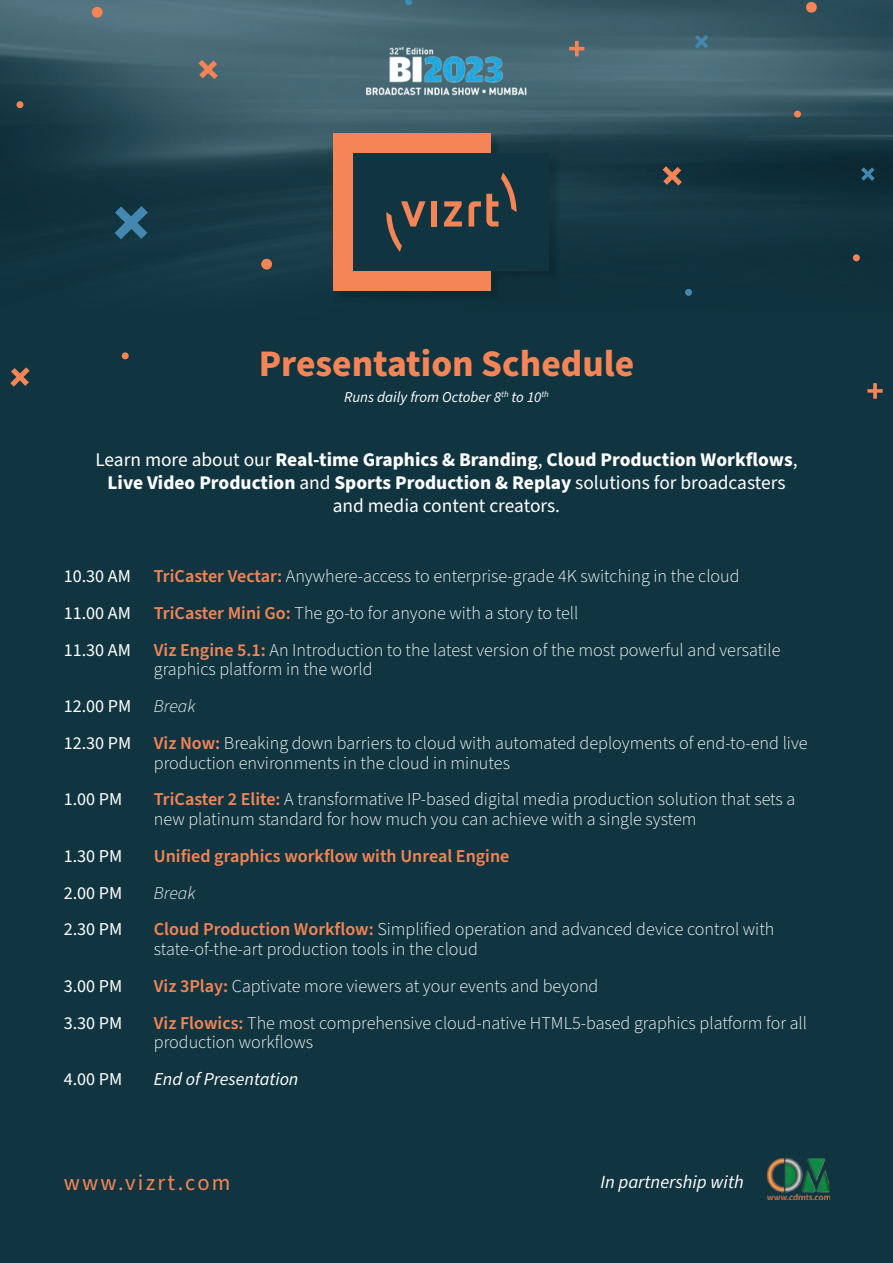
<style>
.page{position:relative;width:893px;height:1263px;background:#103540}
.page>*{position:absolute;margin:0;border:0;box-sizing:border-box;transform-origin:0 0}
.t1{font:700 37.5px "Source Sans Pro";color:#f58556}
.t2{font:22.5px "Source Sans Pro";letter-spacing:.1em;color:#f58556}
.t3{font:700 19.35px/23.2px "Source Sans Pro";color:#fff;text-align:center}
.t4{font:italic 18.45px "Source Sans Pro";color:#fff}
.t5{font:300 18.15px/19.4px "Source Sans Pro";color:#fff}
.t6{font:18.15px "Source Sans Pro";color:#fff}
.t7{font:600 18.15px "Source Sans Pro";color:#f58556}
.t8{font:italic 18.15px "Source Sans Pro";color:#fff}
.t9{font:italic 300 18.15px "Source Sans Pro";color:#fff}
.t10{font:italic 15px "Source Sans Pro";color:#fff}
.s1{font-weight:400}
.s2{font-weight:600;color:#f58556}
.s3{font-style:italic}
</style>
<div class="page">
<img style="left:768px;top:1159px;width:61px;height:40px">
<svg style="left:0;top:0;width:893px;height:123px;fill:#436671"></svg>
<div style="left:335px;top:135px;width:225px;height:166px;background:linear-gradient(to bottom,#1a3a44,#0c2c35)"></div>
<div style="left:333px;top:133px;width:158px;height:158px;background:#f58556"></div>
<div style="left:354px;top:154px;width:195px;height:117px;background:#103540"></div>
<div style="left:431px;top:201px;width:6px;height:26px;background:#f58556"></div>
<svg style="left:444px;top:201px;width:18px;height:25px"></svg>
<svg style="left:386px;top:201px;width:39px;height:51px"></svg>
<svg style="left:469px;top:172px;width:47px;height:54px"></svg>
<svg style="left:861px;top:167px;width:14px;height:14px"></svg>
<svg style="left:695px;top:35px;width:13px;height:14px"></svg>
<svg style="left:115px;top:206px;width:33px;height:33px"></svg>
<div style="left:794px;top:111px;width:7px;height:7px;background:#f58456;border-radius:50%"></div>
<div style="left:853px;top:254px;width:7px;height:7px;background:#f58456;border-radius:50%"></div>
<svg style="left:805px;top:1px;width:12px;height:12px"></svg>
<svg style="left:569px;top:41px;width:15px;height:15px"></svg>
<svg style="left:198px;top:60px;width:20px;height:19px"></svg>
<svg style="left:663px;top:166px;width:19px;height:20px"></svg>
<div style="left:16px;top:101px;width:7px;height:7px;background:#f58556;border-radius:50%"></div>
<svg style="left:405px;top:0;width:7px;height:5px"></svg>
<div style="left:92px;top:7px;width:11px;height:11px;background:#f58556;border-radius:50%"></div>
<svg style="left:867px;top:383px;width:16px;height:16px"></svg>
<svg style="left:10px;top:367px;width:20px;height:20px"></svg>
<div style="left:261px;top:259px;width:11px;height:11px;background:#f58456;border-radius:50%"></div>
<div style="left:122px;top:352px;width:7px;height:7px;background:#f58456;border-radius:50%"></div>
<div style="left:685px;top:289px;width:7px;height:7px;background:#4288b0;border-radius:50%"></div>
<img style="left:366px;top:45px;width:160px;height:52px">
<h1 class="t1" style="left:259px;top:349px;width:377px">Presentation Schedule</h1>
<p class="t10" style="left:344px;top:391px;width:206px">Runs daily from October 8<sup>th</sup> to 10<sup>th</sup></p>
<p class="t3" style="left:95px;top:449px;width:704px"><span class="s1">Learn more about our</span> Real-time Graphics &amp; Branding<span class="s1">,</span> Cloud Production Workflows<span class="s1">,<br></span>Live Video Production <span class="s1">and</span> Sports Production &amp; Replay <span class="s1">solutions for broadcasters and media content creators.</span></p>
<p class="t6" style="left:64px;top:569px;width:69px">10.30 AM</p>
<p class="t5" style="left:154px;top:568px;width:587px"><span class="s2">TriCaster Vectar:</span> Anywhere-access to enterprise-grade 4K switching in the cloud</p>
<p class="t6" style="left:64px;top:606px;width:69px">11.00 AM</p>
<p class="t5" style="left:154px;top:605px;width:426px"><span class="s2">TriCaster Mini Go:</span> The go-to for anyone with a story to tell</p>
<p class="t6" style="left:64px;top:643px;width:69px">11.30 AM</p>
<p class="t5" style="left:154px;top:642px;width:628px"><span class="s2">Viz Engine 5.1:</span> An Introduction to the latest version of the most powerful and versatile graphics platform in the world</p>
<p class="t5" style="left:64px;top:689px;width:745px;line-height:36.9px"><span class="s1">12.00 PM</span> <span class="s3">Break<br></span><span class="s1">12.30 PM</span> <span class="s2">Viz Now:</span> Breaking down barriers to cloud with automated deployments of end-to-end live</p>
<p class="t5" style="left:154px;top:754px;width:358px">production environments in the cloud in minutes</p>
<p class="t6" style="left:64px;top:792px;width:60px">1.00 PM</p>
<p class="t5" style="left:154px;top:791px;width:643px"><span class="s2">TriCaster 2 Elite:</span> A transformative IP-based digital media production solution that sets a new platinum standard for how much you can achieve with a single system</p>
<p class="t6" style="left:64px;top:848px;width:60px">1.30 PM</p>
<p class="t7" style="left:154px;top:849px;width:357px">Unified graphics workflow with Unreal Engine</p>
<p class="t6" style="left:64px;top:885px;width:60px">2.00 PM</p>
<p class="t9" style="left:154px;top:882px;width:43px">Break</p>
<p class="t6" style="left:64px;top:922px;width:60px">2.30 PM</p>
<p class="t5" style="left:154px;top:921px;width:622px"><span class="s2">Cloud Production Workflow:</span> Simplified operation and advanced device control with state-of-the-art production tools in the cloud</p>
<p class="t6" style="left:64px;top:979px;width:60px">3.00 PM</p>
<p class="t5" style="left:154px;top:977px;width:446px"><span class="s2">Viz 3Play:</span> Captivate more viewers at your events and beyond</p>
<p class="t6" style="left:64px;top:1015px;width:60px">3.30 PM</p>
<p class="t5" style="left:154px;top:1014px;width:655px"><span class="s2">Viz Flowics:</span> The most comprehensive cloud-native HTML5-based graphics platform for all production workflows</p>
<p class="t6" style="left:64px;top:1072px;width:60px">4.00 PM</p>
<p class="t8" style="left:154px;top:1072px;width:146px">End of Presentation</p>
<p class="t2" style="left:64px;top:1174px;width:168px">www.vizrt.com</p>
<p class="t4" style="left:600px;top:1175px;width:145px">In partnership with</p>
</div>
